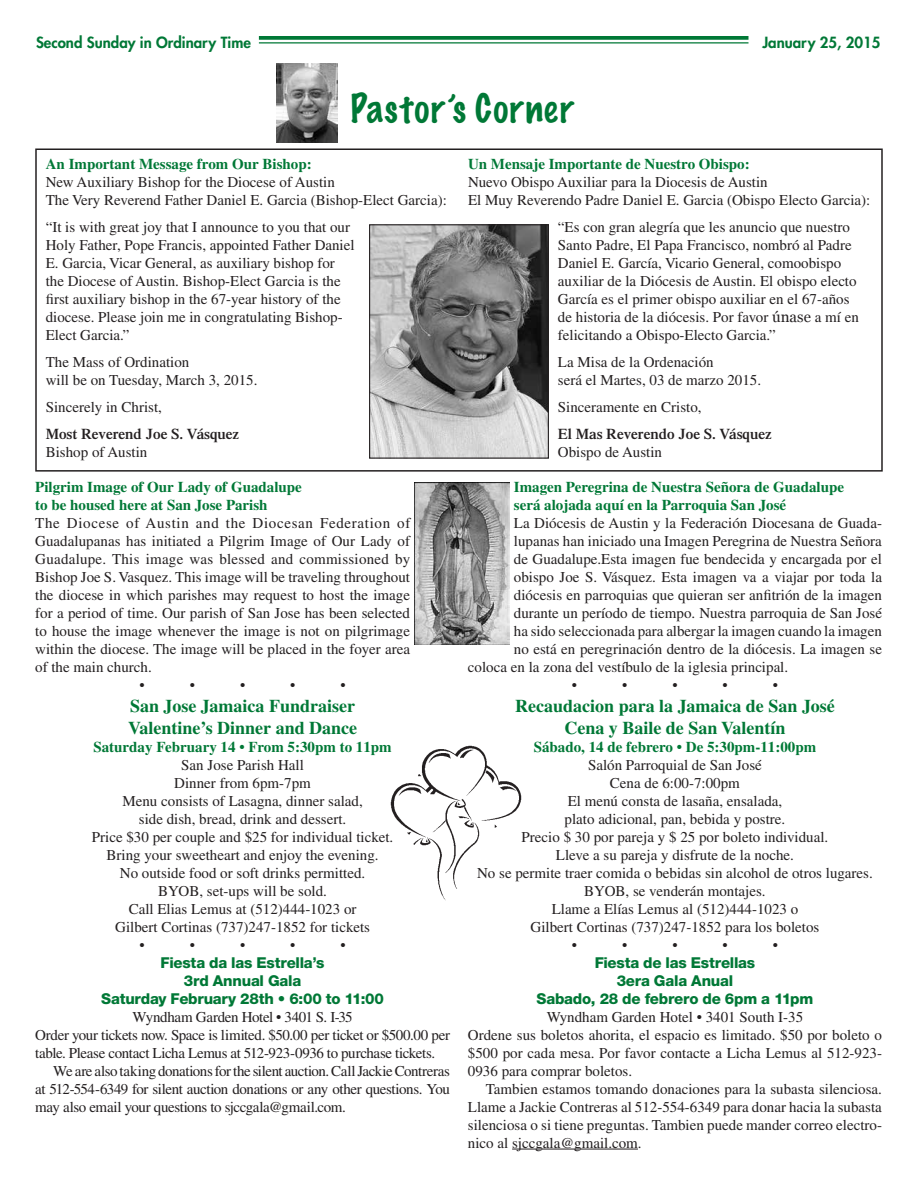
<style>
.page{position:relative;width:918px;height:1188px;background:#fff}
.page>*{position:absolute;margin:0;border:0;box-sizing:border-box;transform-origin:0 0}
.t1{font:100 36px "Marker Felt";letter-spacing:.04em;color:#007836}
.t2{font:700 18px/21.6px "Times LT Std";color:#007836}
.t3{font:15px/18px "Times LT Std";color:#231f20}
.t4{font:700 15px/18px "Times LT Std";color:#007836}
.t5{font:15px "Times LT Std";letter-spacing:-.025em;color:#231f20}
.t6{font:800 15px/18px "Helvetica Neue LT Std";letter-spacing:-.015em;color:#007836;text-align:center}
.t7{font:15px "Times LT Std";letter-spacing:-.03em;color:#231f20}
.t8{font:600 15px "Times LT Std";color:#231f20}
.t9{font:15px "Times LT Std";letter-spacing:.045em;color:#231f20}
.t10{font:800 15px "Futura Std";color:#007836}
.s1{font-family:"Georgia"}
</style>
<div class="page">
<img style="left:277px;top:63px;width:60px;height:80px">
<svg style="left:259px;top:36px;width:489px;height:4px;background:#0f8042"></svg>
<hr style="left:259px;top:42px;width:489px;height:2px;background:#007836">
<div style="left:35px;top:148px;width:848px;height:324px;border:2px solid #231f20"></div>
<img style="left:371px;top:226px;width:176px;height:231px">
<div style="left:369px;top:224px;width:180px;height:235px;border:1px solid #231f20"></div>
<hr style="left:512px;top:1149px;width:126px;height:1px;background:#231f20">
<img style="left:415px;top:482px;width:94px;height:162px">
<img style="left:390px;top:745px;width:132px;height:156px">
<p class="t10" style="left:36px;top:33px;width:216px">Second Sunday in Ordinary Time</p>
<p class="t10" style="left:762px;top:33px;width:120px">January 25, 2015</p>
<h1 class="t1" style="left:351px;top:91px;width:224px">Pastor’s Corner</h1>
<p class="t4" style="left:46px;top:155px;width:267px">An Important Message from Our Bishop:</p>
<p class="t3" style="left:46px;top:173px;width:403px">New Auxiliary Bishop for the Diocese of Austin<br>The Very Reverend Father Daniel E. Garcia (Bishop-Elect Garcia):</p>
<p class="t3" style="left:46px;top:218px;width:310px">“It is with great joy that I announce to you that our Holy Father, Pope Francis, appointed Father Daniel E. Garcia, Vicar General, as auxiliary bishop for the Diocese of Austin. Bishop-Elect Garcia is the first auxiliary bishop in the 67-year history of the diocese. Please join me in congratulating Bishop-Elect Garcia.”</p>
<p class="t3" style="left:46px;top:353px;width:213px">The Mass of Ordination<br>will be on Tuesday, March 3, 2015.</p>
<p class="t3" style="left:46px;top:398px;width:118px">Sincerely in Christ,</p>
<p class="t8" style="left:46px;top:425px;width:195px">Most Reverend Joe S. Vásquez</p>
<p class="t3" style="left:46px;top:443px;width:103px">Bishop of Austin</p>
<p class="t4" style="left:35px;top:478px;width:268px">Pilgrim Image of Our Lady of Guadalupe to be housed here at San Jose Parish</p>
<p class="t9" style="left:35px;top:515px;width:377px">The Diocese of Austin and the Diocesan Federation of</p>
<p class="t3" style="left:35px;top:532px;width:376px">Guadalupanas has initiated a Pilgrim Image of Our Lady of</p>
<p class="t3" style="left:35px;top:550px;width:377px">Guadalupe. This image was blessed and commissioned by</p>
<p class="t3" style="left:35px;top:568px;width:376px">Bishop Joe S. Vasquez. This image will be traveling throughout</p>
<p class="t3" style="left:35px;top:586px;width:376px">the diocese in which parishes may request to host the image</p>
<p class="t3" style="left:35px;top:604px;width:376px">for a period of time. Our parish of San Jose has been selected</p>
<p class="t3" style="left:35px;top:622px;width:376px">to house the image whenever the image is not on pilgrimage</p>
<p class="t3" style="left:35px;top:640px;width:376px">within the diocese. The image will be placed in the foyer area</p>
<p class="t3" style="left:35px;top:658px;width:118px">of the main church.</p>
<p class="t3" style="left:140px;top:676px;width:7px">•</p>
<p class="t3" style="left:190px;top:676px;width:7px">•</p>
<p class="t3" style="left:240px;top:676px;width:7px">•</p>
<p class="t3" style="left:290px;top:676px;width:7px">•</p>
<p class="t3" style="left:340px;top:676px;width:7px">•</p>
<p class="t2" style="left:128px;top:695px;width:231px">San Jose Jamaica Fundraiser<br>Valentine’s Dinner and Dance</p>
<p class="t4" style="left:93px;top:737px;width:300px">Saturday February 14 • From 5:30pm to 11pm</p>
<p class="t3" style="left:181px;top:755px;width:124px">San Jose Parish Hall</p>
<p class="t3" style="left:174px;top:773px;width:138px">Dinner from 6pm-7pm</p>
<p class="t3" style="left:122px;top:791px;width:242px">Menu consists of Lasagna, dinner salad,</p>
<p class="t3" style="left:139px;top:809px;width:209px">side dish, bread, drink and dessert.</p>
<p class="t3" style="left:92px;top:827px;width:303px">Price $30 per couple and $25 for individual ticket.</p>
<p class="t3" style="left:107px;top:845px;width:274px">Bring your sweetheart and enjoy the evening.</p>
<p class="t3" style="left:120px;top:863px;width:247px">No outside food or soft drinks permitted.</p>
<p class="t3" style="left:158px;top:881px;width:170px">BYOB, set-ups will be sold.</p>
<p class="t3" style="left:129px;top:899px;width:229px">Call Elias Lemus at (512)444-1023 or</p>
<p class="t3" style="left:115px;top:917px;width:256px">Gilbert Cortinas (737)247-1852 for tickets</p>
<p class="t3" style="left:140px;top:935px;width:7px">•</p>
<p class="t3" style="left:190px;top:935px;width:7px">•</p>
<p class="t3" style="left:240px;top:935px;width:7px">•</p>
<p class="t3" style="left:290px;top:935px;width:7px">•</p>
<p class="t3" style="left:341px;top:935px;width:7px">•</p>
<p class="t6" style="left:101px;top:953px;width:284px">Fiesta da las Estrella’s<br>3rd Annual Gala<br>Saturday February 28th • 6:00 to 11:00</p>
<p class="t5" style="left:132px;top:1008px;width:222px">Wyndham Garden Hotel • 3401 S. I-35</p>
<p class="t5" style="left:35px;top:1026px;width:416px">Order your tickets now. Space is limited. $50.00 per ticket or $500.00 per</p>
<p class="t5" style="left:35px;top:1044px;width:401px">table. Please contact Licha Lemus at 512-923-0936 to purchase tickets.</p>
<p class="t7" style="left:53px;top:1062px;width:398px">We are also taking donations for the silent auction. Call Jackie Contreras</p>
<p class="t7" style="left:35px;top:1080px;width:416px">at 512-554-6349 for silent auction donations or any other questions. You</p>
<p class="t5" style="left:35px;top:1098px;width:312px">may also email your questions to sjccgala@gmail.com.</p>
<p class="t4" style="left:468px;top:155px;width:283px">Un Mensaje Importante de Nuestro Obispo:</p>
<p class="t3" style="left:468px;top:173px;width:404px">Nuevo Obispo Auxiliar para la Diocesis de Austin<br>El Muy Reverendo Padre Daniel E. Garcia (Obispo Electo Garcia):</p>
<p class="t3" style="left:558px;top:218px;width:302px">“Es con gran alegría que les anuncio que nuestro Santo Padre, El Papa Francisco, nombró al Padre Daniel E. García, Vicario General, comoobispo auxiliar de la Diócesis de Austin. El obispo electo García es el primer obispo auxiliar en el 67-años de historia de la diócesis. Por favor <span class="s1">únase</span> a mí en felicitando a Obispo-Electo Garcia.”  </p>
<p class="t3" style="left:558px;top:353px;width:207px">La Misa de la Ordenación<br>será el Martes, 03 de marzo 2015.  </p>
<p class="t3" style="left:558px;top:398px;width:147px">Sinceramente en Cristo,  </p>
<p class="t8" style="left:558px;top:425px;width:215px">El Mas Reverendo Joe S. Vásquez</p>
<p class="t3" style="left:558px;top:443px;width:106px">Obispo de Austin</p>
<p class="t4" style="left:514px;top:478px;width:332px">Imagen Peregrina de Nuestra Señora de Guadalupe será alojada aquí en la Parroquia San José</p>
<p class="t3" style="left:514px;top:514px;width:370px">La Diócesis de Austin y la Federación Diocesana de Guada-</p>
<p class="t3" style="left:514px;top:532px;width:370px">lupanas han iniciado una Imagen Peregrina de Nuestra Señora</p>
<p class="t3" style="left:514px;top:550px;width:370px">de Guadalupe.Esta imagen fue bendecida y encargada por el</p>
<p class="t3" style="left:514px;top:568px;width:370px">obispo Joe S. Vásquez. Esta imagen va a viajar por toda la</p>
<p class="t3" style="left:514px;top:586px;width:370px">diócesis en parroquias que quieran ser anfitrión de la imagen</p>
<p class="t3" style="left:514px;top:604px;width:370px">durante un período de tiempo. Nuestra parroquia de San José</p>
<p class="t3" style="left:514px;top:622px;width:370px">ha sido seleccionada para albergar la imagen cuando la imagen</p>
<p class="t3" style="left:514px;top:640px;width:370px">no está en peregrinación dentro de la diócesis. La imagen se</p>
<p class="t3" style="left:468px;top:658px;width:322px">coloca en la zona del vestíbulo de la iglesia principal.</p>
<p class="t3" style="left:572px;top:676px;width:7px">•</p>
<p class="t3" style="left:622px;top:676px;width:7px">•</p>
<p class="t3" style="left:672px;top:676px;width:7px">•</p>
<p class="t3" style="left:723px;top:676px;width:7px">•</p>
<p class="t3" style="left:773px;top:676px;width:7px">•</p>
<p class="t2" style="left:515px;top:695px;width:321px;text-align:center">Recaudacion para la Jamaica de San José<br>Cena y Baile de San Valentín</p>
<p class="t4" style="left:534px;top:737px;width:284px">Sábado, 14 de febrero • De 5:30pm-11:00pm</p>
<p class="t3" style="left:588px;top:755px;width:175px">Salón Parroquial de San José</p>
<p class="t3" style="left:610px;top:773px;width:131px">Cena de 6:00-7:00pm</p>
<p class="t3" style="left:568px;top:791px;width:216px">El menú consta de lasaña, ensalada,</p>
<p class="t3" style="left:565px;top:809px;width:222px">plato adicional, pan, bebida y postre.</p>
<p class="t3" style="left:522px;top:827px;width:308px">Precio $ 30 por pareja y $ 25 por boleto individual.</p>
<p class="t3" style="left:556px;top:845px;width:240px">Lleve a su pareja y disfrute de la noche.</p>
<p class="t3" style="left:477px;top:863px;width:397px">No se permite traer comida o bebidas sin alcohol de otros lugares.</p>
<p class="t3" style="left:584px;top:881px;width:183px">BYOB, se venderán montajes.</p>
<p class="t3" style="left:552px;top:899px;width:248px">Llame a Elías Lemus al (512)444-1023 o</p>
<p class="t3" style="left:531px;top:917px;width:290px">Gilbert Cortinas (737)247-1852 para los boletos</p>
<p class="t3" style="left:572px;top:935px;width:7px">•</p>
<p class="t3" style="left:622px;top:935px;width:7px">•</p>
<p class="t3" style="left:672px;top:935px;width:7px">•</p>
<p class="t3" style="left:723px;top:935px;width:7px">•</p>
<p class="t3" style="left:773px;top:935px;width:7px">•</p>
<p class="t6" style="left:537px;top:953px;width:278px">Fiesta de las Estrellas<br>3era Gala Anual<br>Sabado, 28 de febrero de 6pm a 11pm</p>
<p class="t3" style="left:468px;top:1007px;width:416px;text-indent:79px">Wyndham Garden Hotel • 3401 South I-35<br>Ordene sus boletos ahorita, el espacio es limitado. $50 por boleto o $500 por cada mesa. Por favor contacte a Licha Lemus al 512-923- 0936 para comprar boletos.</p>
<p class="t3" style="left:468px;top:1079px;width:416px;text-align:justify;text-indent:18px">Tambien estamos tomando donaciones para la subasta silenciosa.<br>Llame a Jackie Contreras al 512-554-6349 para donar hacia la subasta silenciosa o si tiene preguntas. Tambien puede mander correo electro&shy;nico al sjccgala@gmail.com.</p>
</div>
